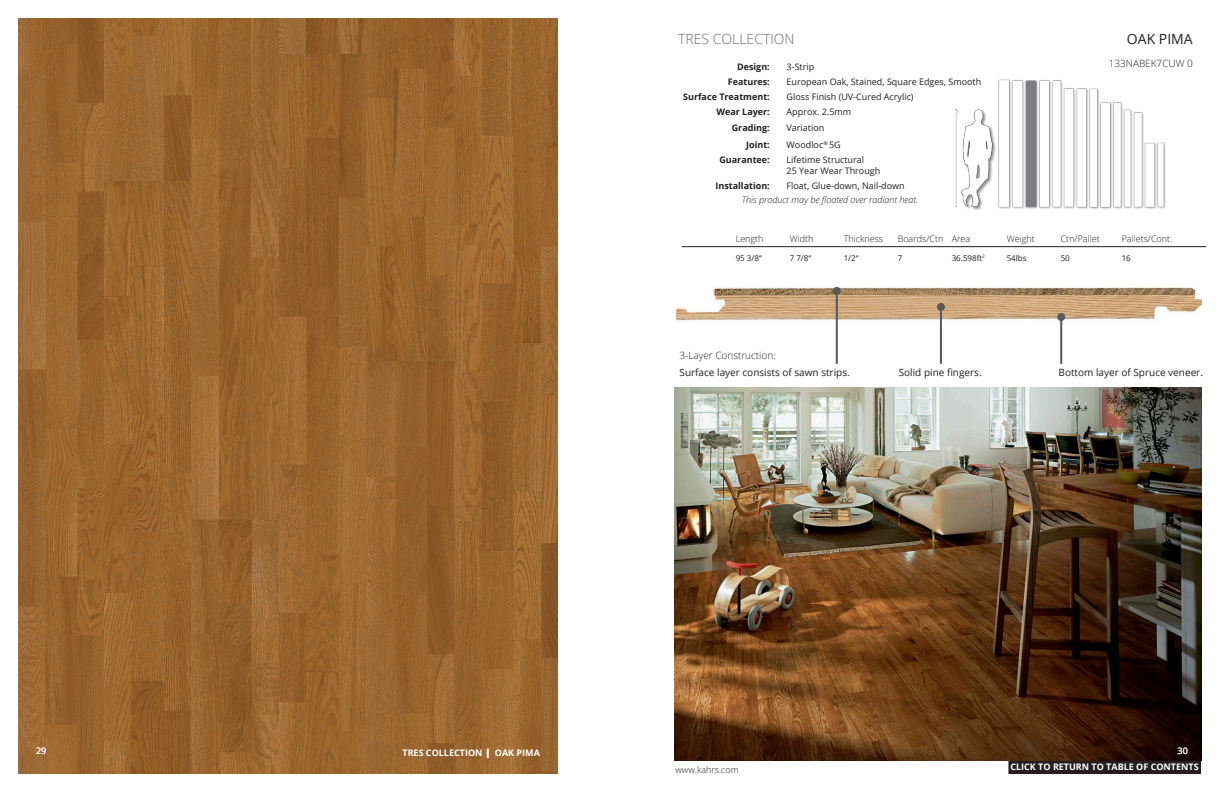
<style>
.page{position:relative;width:1224px;height:792px;background:#fff}
.page>*{position:absolute;margin:0;border:0;box-sizing:border-box;transform-origin:0 0}
.t1{font:300 14px "Open Sans";color:#6c6d70}
.t2{font:14px "Open Sans";color:#231f20}
.t3{font:10px "Open Sans";color:#231f20}
.t4{font:300 10px "Open Sans";color:#231f20}
.t5{font:9px/10.8px "Open Sans";color:#231f20}
.t6{font:700 9px "Open Sans";color:#231f20}
.t7{font:300 9px "Open Sans";color:#231f20}
.t8{font:700 9px "Open Sans";color:#fff}
.t9{font:italic 300 9px "Open Sans";color:#231f20}
.t10{font:9px "Open Sans";color:#fff}
.t11{font:8px "Open Sans";color:#231f20}
.s1{font-size:13px}
</style>
<div class="page">
<div style="left:1009px;top:761px;width:191px;height:13px;background:#231f20"></div>
<div style="left:1008px;top:760px;width:193px;height:14px;border:1px solid #231f20"></div>
<img style="left:18px;top:18px;width:540px;height:756px">
<img style="left:676px;top:286px;width:526px;height:40px">
<hr style="left:682px;top:246px;width:524px;height:1px;background:#231f20">
<img style="left:674px;top:387px;width:528px;height:373px">
<img style="left:955px;top:79px;width:211px;height:131px">
<hr style="left:836px;top:291px;width:2px;height:73px;background:#57585a">
<div style="left:833px;top:287px;width:8px;height:8px;background:#57585a;border-radius:50%"></div>
<hr style="left:940px;top:307px;width:2px;height:57px;background:#57585a">
<div style="left:937px;top:303px;width:8px;height:8px;background:#57585a;border-radius:50%"></div>
<hr style="left:1060px;top:317px;width:2px;height:47px;background:#57585a">
<div style="left:1057px;top:313px;width:8px;height:8px;background:#57585a;border-radius:50%"></div>
<p class="t1" style="left:678px;top:29px;width:118px">TRES COLLECTION</p>
<p class="t2" style="left:1127px;top:29px;width:67px">OAK PIMA</p>
<p class="t4" style="left:1109px;top:56px;width:86px">133NABEK7CUW 0</p>
<p class="t6" style="left:737px;top:60px;width:34px">Design:</p>
<p class="t5" style="left:787px;top:61px;width:29px">3-Strip</p>
<p class="t6" style="left:728px;top:75px;width:43px">Features:</p>
<p class="t5" style="left:787px;top:76px;width:196px">European Oak, Stained, Square Edges, Smooth</p>
<p class="t6" style="left:683px;top:90px;width:88px">Surface Treatment:</p>
<p class="t5" style="left:787px;top:91px;width:129px">Gloss Finish (UV-Cured Acrylic)</p>
<p class="t6" style="left:716px;top:105px;width:55px">Wear Layer:</p>
<p class="t5" style="left:787px;top:106px;width:66px">Approx. 2.5mm</p>
<p class="t6" style="left:732px;top:122px;width:40px">Grading:</p>
<p class="t5" style="left:787px;top:122px;width:39px">Variation</p>
<p class="t6" style="left:746px;top:138px;width:25px">Joint:</p>
<p class="t5" style="left:787px;top:139px;width:56px">Woodloc<sup>®</sup> 5G</p>
<p class="t6" style="left:719px;top:153px;width:52px">Guarantee:</p>
<p class="t5" style="left:787px;top:154px;width:95px">Lifetime Structural<br>25 Year Wear Through</p>
<p class="t6" style="left:716px;top:179px;width:56px">Installation:</p>
<p class="t5" style="left:787px;top:180px;width:120px">Float, Glue-down, Nail-down</p>
<p class="t9" style="left:742px;top:194px;width:178px">This product may be floated over radiant heat.</p>
<p class="t7" style="left:736px;top:232px;width:29px">Length</p>
<p class="t7" style="left:790px;top:232px;width:25px">Width</p>
<p class="t7" style="left:844px;top:232px;width:41px">Thickness</p>
<p class="t7" style="left:898px;top:232px;width:74px">Boards/Ctn Area</p>
<p class="t7" style="left:1007px;top:232px;width:30px">Weight</p>
<p class="t7" style="left:1061px;top:232px;width:41px">Ctn/Pallet</p>
<p class="t7" style="left:1122px;top:232px;width:52px">Pallets/Cont.</p>
<p class="t11" style="left:736px;top:252px;width:28px">95 3/8“</p>
<p class="t11" style="left:790px;top:252px;width:23px">7 7/8“</p>
<p class="t11" style="left:844px;top:252px;width:16px">1/2“</p>
<p class="t11" style="left:898px;top:252px;width:6px">7</p>
<p class="t11" style="left:952px;top:252px;width:35px">36.598ft<sup>2</sup></p>
<p class="t11" style="left:1007px;top:252px;width:21px">54lbs</p>
<p class="t11" style="left:1061px;top:252px;width:11px">50</p>
<p class="t11" style="left:1122px;top:252px;width:11px">16</p>
<p class="t4" style="left:680px;top:348px;width:98px">3-Layer Construction:</p>
<p class="t3" style="left:680px;top:365px;width:172px">Surface layer consists of sawn strips.</p>
<p class="t3" style="left:899px;top:365px;width:84px">Solid pine fingers.</p>
<p class="t3" style="left:1059px;top:365px;width:146px">Bottom layer of Spruce veneer.</p>
<p class="t10" style="left:36px;top:744px;width:12px">29</p>
<p class="t10" style="left:1178px;top:744px;width:12px">30</p>
<p class="t8" style="left:402px;top:746px;width:139px">TRES COLLECTION <span class="s1">I</span> OAK PIMA</p>
<p class="t7" style="left:675px;top:764px;width:65px">www.kahrs.com</p>
<p class="t8" style="left:1010px;top:761px;width:190px">CLICK TO RETURN TO TABLE OF CONTENTS</p>
</div>
